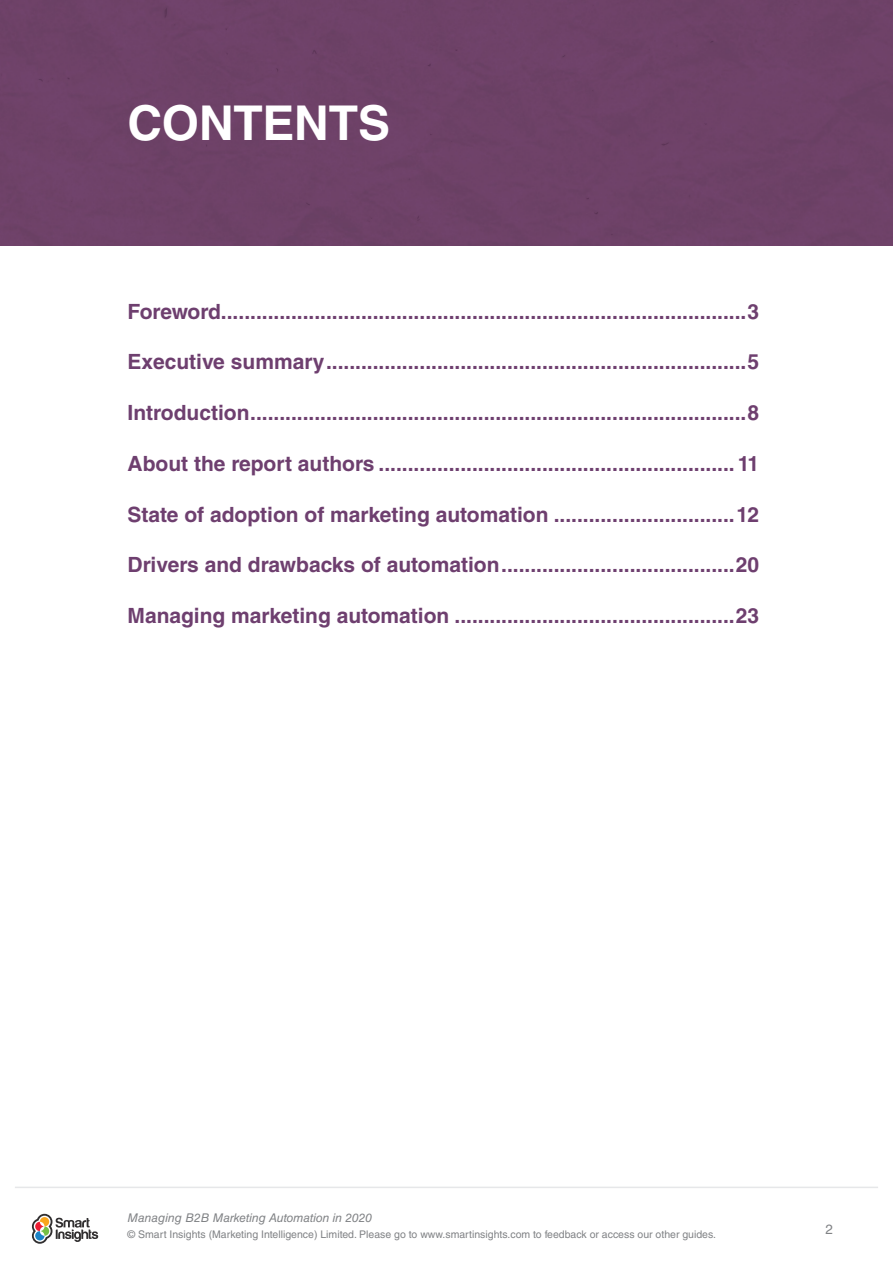
<style>
.page{position:relative;width:893px;height:1263px;background:#fff}
.page>*{position:absolute;margin:0;border:0;box-sizing:border-box;transform-origin:0 0}
.Chapter_intro_text{font:700 48px "Helvetica LT Std";letter-spacing:-.005em;color:#fff}
.TOC_bullets_-_no_bul{font:700 21px "Helvetica LT Std";color:#6e3f6f}
.TOC_bullets_-_no_bul-2{font:700 21px "Helvetica LT Std";letter-spacing:-.02em;color:#6e3f6f}
.t1{font:13.5px "Helvetica LT Std";color:#808285}
.t2{font:italic 12px "Helvetica LT Std";color:#808285}
.t3{font:10.5px "Helvetica LT Std";color:#808285}
</style>
<div class="page">
<hr style="left:15px;top:1186px;width:863px;height:2px;background:#e6e7e9">
<svg style="left:32px;top:1214px;width:66px;height:30px"></svg>
<div style="left:0;top:0;width:893px;height:245px;background:#6e4167"></div>
<p class="Chapter_intro_text" style="left:128px;top:94px;width:264px">CONTENTS</p>
<p class="TOC_bullets_-_no_bul-2" style="left:128px;top:298px;width:633px">Foreword..........................................................................................3</p>
<p class="TOC_bullets_-_no_bul" style="left:128px;top:349px;width:633px">Executive summary........................................................................5</p>
<p class="TOC_bullets_-_no_bul" style="left:128px;top:400px;width:633px">Introduction.....................................................................................8</p>
<p class="TOC_bullets_-_no_bul" style="left:128px;top:451px;width:633px">About the report authors ............................................................. 11</p>
<p class="TOC_bullets_-_no_bul" style="left:128px;top:501px;width:633px">State of adoption of marketing automation ...............................12</p>
<p class="TOC_bullets_-_no_bul" style="left:128px;top:552px;width:633px">Drivers and drawbacks of automation........................................20</p>
<p class="TOC_bullets_-_no_bul" style="left:128px;top:603px;width:633px">Managing marketing automation ................................................23</p>
<p class="t2" style="left:128px;top:1211px;width:246px">Managing B2B Marketing Automation in 2020</p>
<p class="t3" style="left:128px;top:1228px;width:590px">© Smart Insights (Marketing Intelligence) Limited. Please go to www.smartinsights.com to feedback or access our other guides.</p>
<p class="t1" style="left:825px;top:1221px;width:9px">2</p>
</div>
